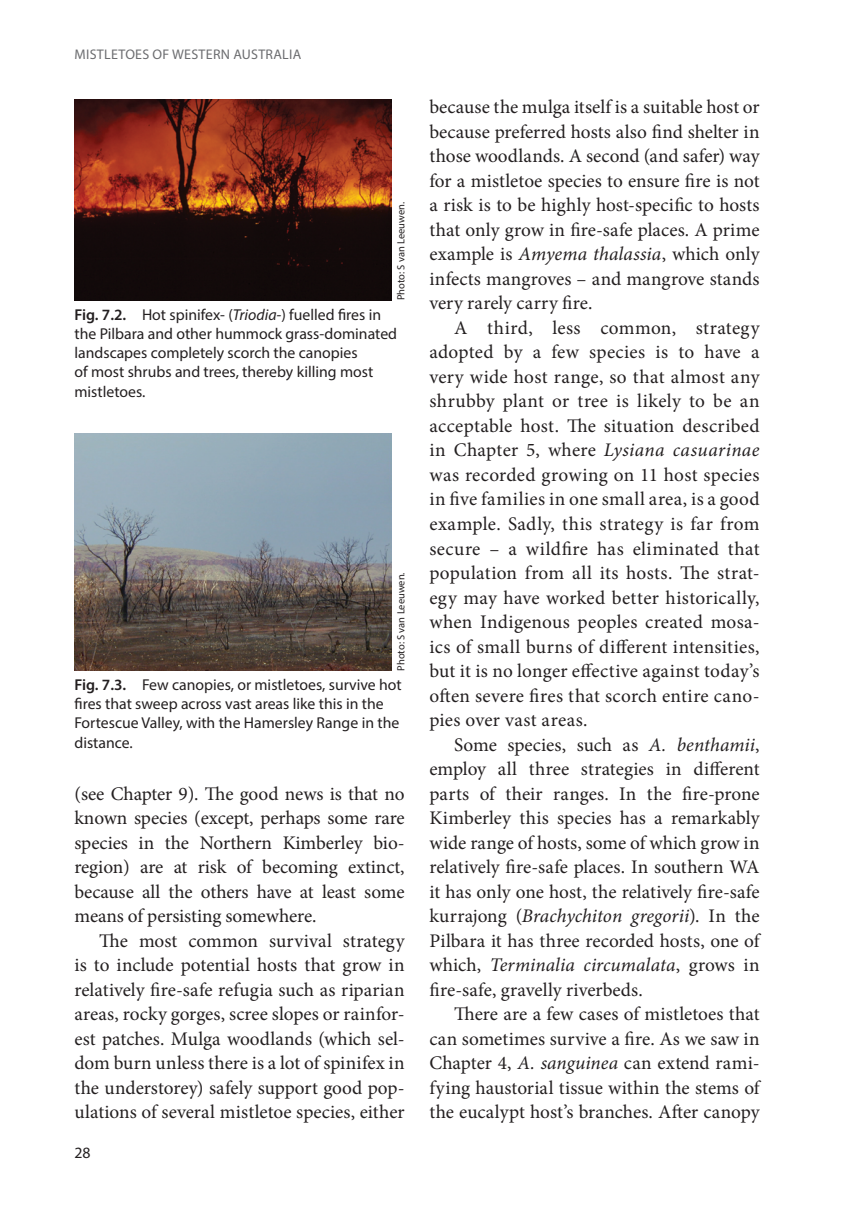
<style>
.page{position:relative;width:844px;height:1216px;background:#fff}
.page>*{position:absolute;margin:0;border:0;box-sizing:border-box;transform-origin:0 0}
.Para{font:19.25px/24.5px "Minion Pro";color:#231f20;text-align:justify}
.FigCap{font:15.75px/19.2px "Myriad Pro";color:#231f20}
.t1{font:14px "Myriad Pro";letter-spacing:.02em;color:#6c6d70}
.A_Photo_Credit{font:10.5px "Myriad Pro";color:#231f20}
.s1{font-weight:600}
.s2{font-style:italic}
</style>
<div class="page">
<img style="left:74px;top:99px;width:317px;height:201px">
<img style="left:74px;top:433px;width:317px;height:237px">
<p class="t1" style="left:75px;top:46px;width:228px">MISTLETOES OF WESTERN AUSTRALIA</p>
<p class="A_Photo_Credit" style="left:394px;top:300px;width:100px;rotate:-90deg">Photo: S van Leeuwen.</p>
<p class="FigCap" style="left:74px;top:304px;width:324px"><span class="s1">Fig. 7.2.</span> Hot spinifex- (<span class="s2">Triodia-</span>) fuelled fires in the Pilbara and other hummock grass-dominated landscapes completely scorch the canopies<br>of most shrubs and trees, thereby killing most mistletoes.</p>
<p class="A_Photo_Credit" style="left:394px;top:670px;width:100px;rotate:-90deg">Photo: S van Leeuwen.</p>
<p class="FigCap" style="left:74px;top:674px;width:329px"><span class="s1">Fig. 7.3.</span> Few canopies, or mistletoes, survive hot fires that sweep across vast areas like this in the Fortescue Valley, with the Hamersley Range in the distance.</p>
<p class="Para" style="left:74px;top:781px;width:331px">(see Chapter 9). The good news is that no known species (except, perhaps some rare species in the Northern Kimberley bio&shy;region) are at risk of becoming extinct, because all the others have at least some means of persisting somewhere.</p>
<p class="Para" style="left:74px;top:928px;width:331px;text-indent:25px">The most common survival strategy is to include potential hosts that grow in relatively fire-safe refugia such as riparian areas, rocky gorges, scree slopes or rainfor&shy;est patches. Mulga woodlands (which sel&shy;dom burn unless there is a lot of spinifex in the understorey) safely support good pop&shy;ulations of several mistletoe species, either</p>
<p class="FigCap" style="left:74px;top:1143px;width:18px">28</p>
<p class="Para" style="left:429px;top:95px;width:331px">because the mulga itself is a suitable host or because preferred hosts also find shelter in those woodlands. A second (and safer) way for a mistletoe species to ensure fire is not a risk is to be highly host-specific to hosts that only grow in fire-safe places. A prime example is <span class="s2">Amyema thalassia</span>, which only infects mangroves – and mangrove stands very rarely carry fire.</p>
<p class="Para" style="left:429px;top:315px;width:331px;text-indent:25px">A third, less common, strategy adopted by a few species is to have a very wide host range, so that almost any shrubby plant or tree is likely to be an acceptable host. The situation described in Chapter 5, where <span class="s2">Lysiana casuarinae </span>was recorded growing on 11 host species in five families in one small area, is a good example. Sadly, this strategy is far from secure – a wildfire has eliminated that population from all its hosts. The strat&shy;egy may have worked better historically, when Indigenous peoples created mosa&shy;ics of small burns of different intensities, but it is no longer effective against today’s often severe fires that scorch entire cano&shy;pies over vast areas.</p>
<p class="Para" style="left:429px;top:732px;width:331px;text-indent:25px">Some species, such as <span class="s2">A. benthamii</span>, employ all three strategies in different parts of their ranges. In the fire-prone Kimberley this species has a remarkably wide range of hosts, some of which grow in relatively fire-safe places. In southern WA it has only one host, the relatively fire-safe kurrajong (<span class="s2">Brachychiton gregorii</span>). In the Pilbara it has three recorded hosts, one of which, <span class="s2">Terminalia circumalata</span>, grows in fire-safe, gravelly riverbeds.</p>
<p class="Para" style="left:429px;top:1001px;width:331px;text-indent:25px">There are a few cases of mistletoes that can sometimes survive a fire. As we saw in Chapter 4, <span class="s2">A. sanguinea</span> can extend rami&shy;fying haustorial tissue within the stems of the eucalypt host’s branches. After canopy</p>
</div>
